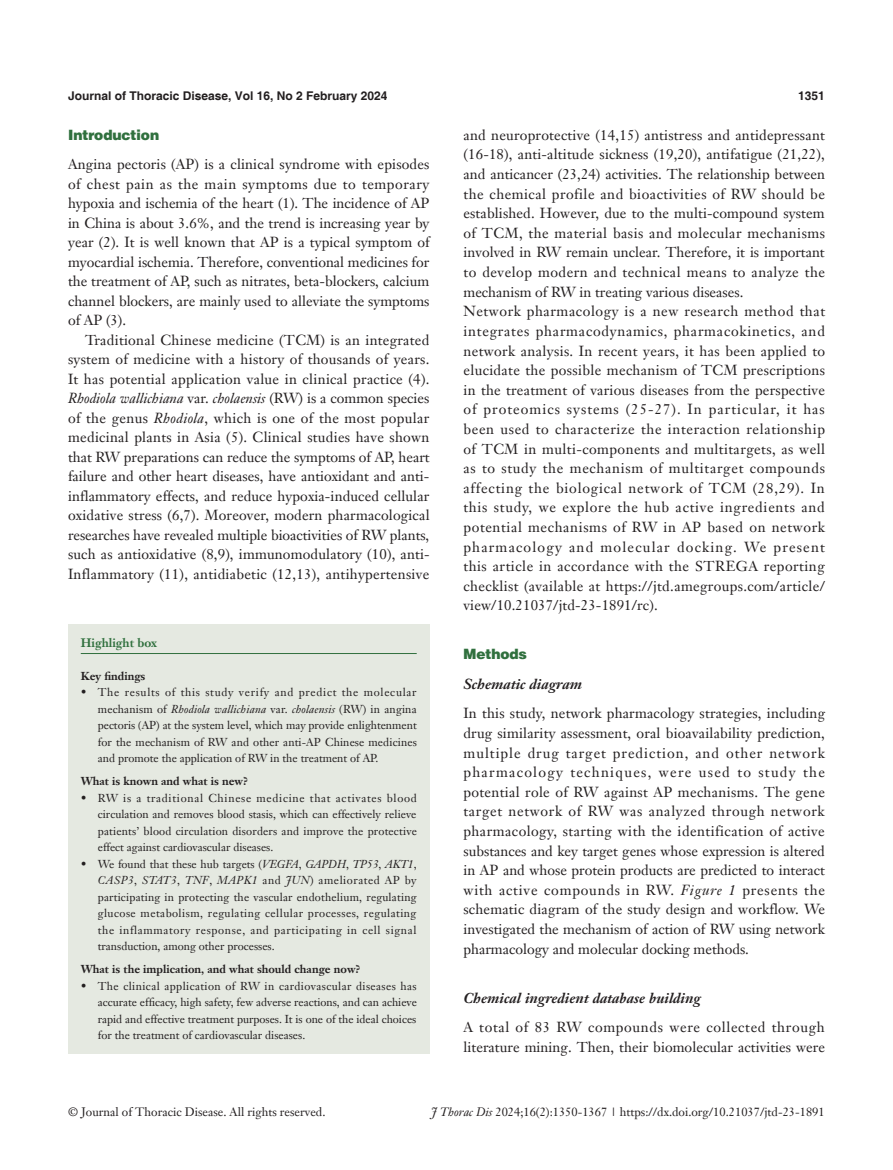
<style>
.page{position:relative;width:893px;height:1170px;background:#fff}
.page>*{position:absolute;margin:0;border:0;box-sizing:border-box;transform-origin:0 0}
.t1{font:14.25px/19.6px "Janson Text LT";letter-spacing:.005em;color:#231f20;text-align:justify}
._2ji-6_5{font:italic 700 14.25px "Janson Text LT";color:#231f20}
._1ji-6_5{font:900 14.25px "Helvetica";color:#30703e}
.t2{font:12px "Janson Text LT";color:#231f20}
.t3{font:700 12px "Helvetica";color:#231f20}
.Cite{font:700 12px "Janson Text LT";color:#30703e}
.box-zhengwen{font:11.25px/16.5px "Janson Text LT";color:#231f20;text-align:justify}
.box-biaoti-1_5mm{font:700 11.25px "Janson Text LT";color:#231f20}
.box-biaoti{font:700 11.25px "Janson Text LT";color:#231f20}
.s1{font-style:italic}
.s2{font-family:"Minion Pro"}
</style>
<div class="page">
<div style="left:68px;top:624px;width:361px;height:429px;background:#e5e9e1"></div>
<hr style="left:81px;top:653px;width:336px;height:1px;background:#30703e">
<p class="t3" style="left:68px;top:88px;width:321px">Journal of Thoracic Disease, Vol 16, No 2 February 2024</p>
<p class="t3" style="left:798px;top:88px;width:28px">1351</p>
<p class="_1ji-6_5" style="left:68px;top:126px;width:93px">Introduction</p>
<p class="t1" style="left:68px;top:154px;width:363px">Angina pectoris (AP) is a clinical syndrome with episodes of chest pain as the main symptoms due to temporary hypoxia and ischemia of the heart (1). The incidence of AP in China is about 3.6%, and the trend is increasing year by year (2). It is well known that AP is a typical symptom of myocardial ischemia. Therefore, conventional medicines for the treatment of AP, such as nitrates, beta-blockers, calcium channel blockers, are mainly used to alleviate the symptoms of AP (3).</p>
<p class="t1" style="left:68px;top:330px;width:363px;text-indent:17px">Traditional Chinese medicine (TCM) is an integrated system of medicine with a history of thousands of years.<br>It has potential application value in clinical practice (4).<br><span class="s1">Rhodiola wallichiana</span> var. <span class="s1">cholaensis</span> (RW) is a common species of the genus <span class="s1">Rhodiola</span>, which is one of the most popular medicinal plants in Asia (5). Clinical studies have shown that RW preparations can reduce the symptoms of AP, heart failure and other heart diseases, have antioxidant and anti&shy;inflammatory effects, and reduce hypoxia-induced cellular oxidative stress (6,7). Moreover, modern pharmacological researches have revealed multiple bioactivities of RW plants, such as antioxidative (8,9), immunomodulatory (10), anti-Inflammatory (11), antidiabetic (12,13), antihypertensive</p>
<p class="Cite" style="left:81px;top:635px;width:78px">Highlight box</p>
<p class="box-biaoti" style="left:81px;top:668px;width:66px">Key findings</p>
<p class="box-zhengwen" style="left:98px;top:683px;width:321px;text-indent:-17px">• The results of this study verify and predict the molecular mechanism of <span class="s1">Rhodiola wallichiana</span> var. <span class="s1">cholaensis</span> (RW) in angina pectoris <span class="s2">(</span>AP) at the system level, which may provide enlightenment for the mechanism of RW and other anti-AP Chinese medicines and promote the application of RW in the treatment of AP.</p>
<p class="box-biaoti-1_5mm" style="left:81px;top:773px;width:169px">What is known and what is new?</p>
<p class="box-zhengwen" style="left:98px;top:789px;width:321px;text-indent:-17px">• RW is a traditional Chinese medicine that activates blood circulation and removes blood stasis, which can effectively relieve patients’ blood circulation disorders and improve the protective effect against cardiovascular diseases.</p>
<p class="box-zhengwen" style="left:98px;top:855px;width:320px;text-indent:-17px">• We found that these hub targets (<span class="s1">VEGFA</span>, <span class="s1">GAPDH</span>, <span class="s1">TP53</span>, <span class="s1">AKT1</span>, <span class="s1">CASP3</span>, <span class="s1">STAT3</span>, <span class="s1">TNF</span>, <span class="s1">MAPK1</span> and <span class="s1">JUN</span>) ameliorated AP by participating in protecting the vascular endothelium, regulating glucose metabolism, regulating cellular processes, regulating the inflammatory response, and participating in cell signal transduction, among other processes.</p>
<p class="box-biaoti-1_5mm" style="left:81px;top:962px;width:281px">What is the implication, and what should change now?</p>
<p class="box-zhengwen" style="left:98px;top:977px;width:321px;text-indent:-17px">• The clinical application of RW in cardiovascular diseases has accurate efficacy, high safety, few adverse reactions, and can achieve rapid and effective treatment purposes. It is one of the ideal choices for the treatment of cardiovascular diseases.</p>
<p class="t1" style="left:463px;top:125px;width:363px">and neuroprotective (14,15) antistress and antidepressant (16-18), anti-altitude sickness (19,20), antifatigue (21,22), and anticancer (23,24) activities. The relationship between the chemical profile and bioactivities of RW should be established. However, due to the multi-compound system of TCM, the material basis and molecular mechanisms involved in RW remain unclear. Therefore, it is important to develop modern and technical means to analyze the mechanism of RW in treating various diseases.</p>
<p class="t1" style="left:463px;top:301px;width:363px">Network pharmacology is a new research method that integrates pharmacodynamics, pharmacokinetics, and network analysis. In recent years, it has been applied to elucidate the possible mechanism of TCM prescriptions in the treatment of various diseases from the perspective of proteomics systems (25-27). In particular, it has been used to characterize the interaction relationship of TCM in multi-components and multitargets, as well as to study the mechanism of multitarget compounds affecting the biological network of TCM (28,29). In this study, we explore the hub active ingredients and potential mechanisms of RW in AP based on network pharmacology and molecular docking. We present this article in accordance with the STREGA reporting checklist (available at https://jtd.amegroups.com/article/ view/10.21037/jtd-23-1891/rc).</p>
<p class="_1ji-6_5" style="left:463px;top:645px;width:65px">Methods</p>
<p class="_2ji-6_5" style="left:463px;top:674px;width:120px">Schematic diagram</p>
<p class="t1" style="left:463px;top:703px;width:363px">In this study, network pharmacology strategies, including drug similarity assessment, oral bioavailability prediction, multiple drug target prediction, and other network pharmacology techniques, were used to study the potential role of RW against AP mechanisms. The gene target network of RW was analyzed through network pharmacology, starting with the identification of active substances and key target genes whose expression is altered in AP and whose protein products are predicted to interact with active compounds in RW. <span class="s1">Figure 1</span> presents the schematic diagram of the study design and workflow. We investigated the mechanism of action of RW using network pharmacology and molecular docking methods.</p>
<p class="_2ji-6_5" style="left:463px;top:988px;width:239px">Chemical ingredient database building</p>
<p class="t1" style="left:463px;top:1017px;width:363px">A total of 83 RW compounds were collected through literature mining. Then, their biomolecular activities were</p>
<p class="t2" style="left:68px;top:1104px;width:259px">© Journal of Thoracic Disease. All rights reserved.</p>
<p class="t2" style="left:431px;top:1104px;width:395px"><span class="s1">J Thorac Dis</span> 2024;16(2):1350-1367 | https://dx.doi.org/10.21037/jtd-23-1891</p>
</div>
